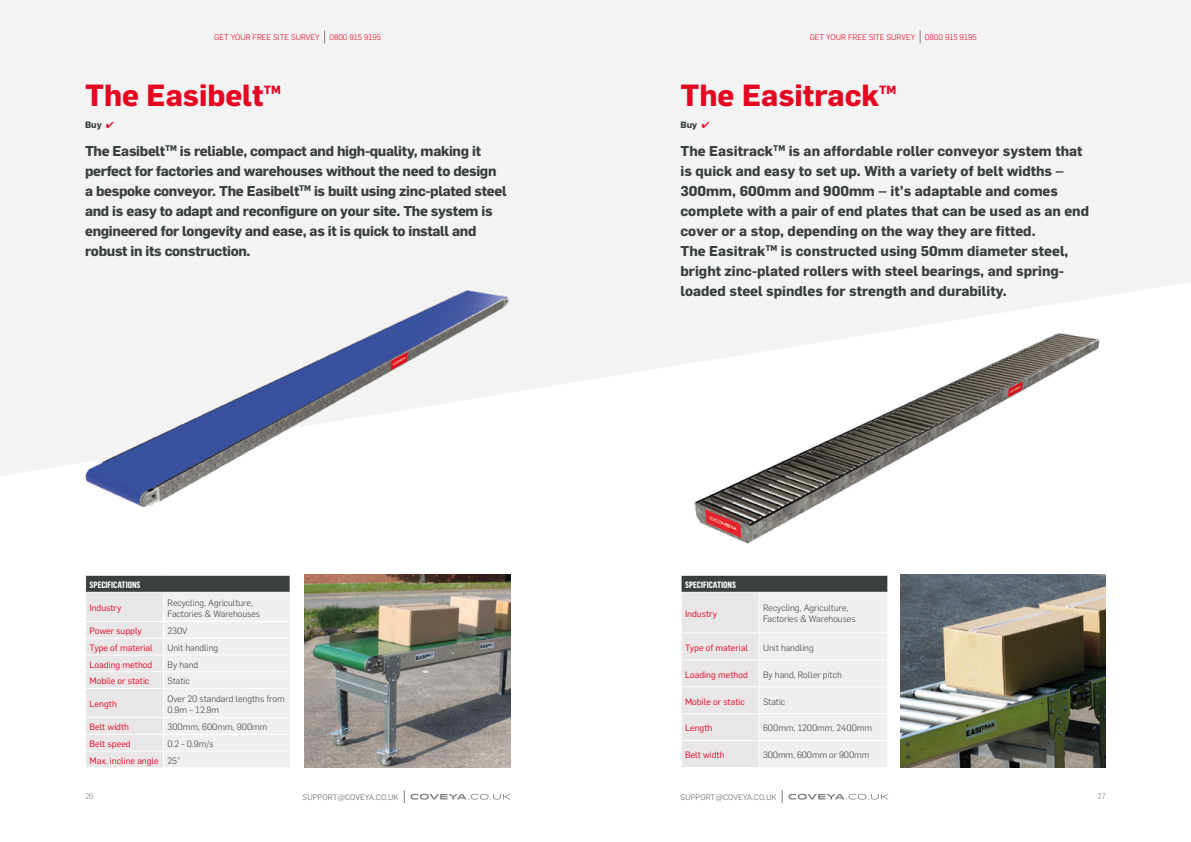
<style>
.page{position:relative;width:1191px;height:842px;background:#fff}
.page>*{position:absolute;margin:0;border:0;box-sizing:border-box;transform-origin:0 0}
.t1{font:700 30px "Flama";color:#e40521}
.t2{font:700 14px/20px "Flama";color:#39403f}
.t3{font:700 14px/20px "Flama";letter-spacing:-.02em;color:#39403f}
.t4{font:700 11.7px "Flama";color:#e40521}
.t5{font:300 9px/10.8px "Flama";color:#39403f}
.t6{font:9px/16.7px "Flama";color:#e40521}
.t7{font:700 9px "Flama Condensed";color:#fff}
.t8{font:700 9px "Flama";color:#39403f}
.t9{font:300 8px "Flama";color:#e40521}
.t10{font:8px "Flama";color:#7f7e7e}
.t11{font:300 8px "Flama";color:#7f7e7e}
.s1{color:#e40521}
.s2{font-weight:300;color:#39403f}
</style>
<div class="page">
<div style="left:0;top:0;width:587px;height:476px;background:#f4f3f4"></div>
<svg style="left:324px;top:30px;width:1px;height:14px"></svg>
<svg style="left:404px;top:790px;width:106px;height:13px"></svg>
<svg style="left:85px;top:576px;width:205px;height:191px;background:#dfdddf"></svg>
<img style="left:73px;top:278px;width:449px;height:230px">
<img style="left:305px;top:575px;width:205px;height:192px">
<div style="left:587px;top:0;width:604px;height:380px;background:#f4f3f4"></div>
<img style="left:689px;top:325px;width:417px;height:219px">
<svg style="left:920px;top:30px;width:1px;height:14px"></svg>
<svg style="left:782px;top:790px;width:106px;height:13px"></svg>
<svg style="left:681px;top:576px;width:207px;height:191px;background:#dfdedf"></svg>
<img style="left:900px;top:575px;width:206px;height:192px">
<p class="t9" style="left:214px;top:32px;width:169px">GET YOUR FREE SITE SURVEY 0800 915 9195</p>
<p class="t9" style="left:809px;top:32px;width:169px">GET YOUR FREE SITE SURVEY 0800 915 9195</p>
<h1 class="t1" style="left:85px;top:78px;width:180px">The Easibelt</h1>
<p class="t4" style="left:264px;top:82px;width:19px">TM</p>
<p class="t8" style="left:85px;top:119px;width:30px">Buy <span class="s1">✔</span></p>
<p class="t3" style="left:85px;top:140px;width:423px">The Easibelt<sup>TM</sup> is reliable, compact and high-quality, making it perfect for factories and warehouses without the need to design a bespoke conveyor. The Easibelt<sup>TM</sup> is built using zinc-plated steel and is easy to adapt and reconfigure on your site. The system is engineered for longevity and ease, as it is quick to install and robust in its construction.</p>
<h1 class="t1" style="left:680px;top:78px;width:200px">The Easitrack</h1>
<p class="t4" style="left:879px;top:82px;width:19px">TM</p>
<p class="t8" style="left:680px;top:119px;width:30px">Buy <span class="s1">✔</span></p>
<p class="t2" style="left:680px;top:140px;width:410px">The Easitrack<sup>TM</sup> is an affordable roller conveyor system that is quick and easy to set up. With a variety of belt widths – 300mm, 600mm and 900mm – it’s adaptable and comes complete with a pair of end plates that can be used as an end cover or a stop, depending on the way they are fitted.<br>The Easitrak<sup>TM</sup> is constructed using 50mm diameter steel, bright zinc-plated rollers with steel bearings, and spring&shy;loaded steel spindles for strength and durability.</p>
<p class="t7" style="left:90px;top:579px;width:53px">SPECIFICATIONS</p>
<p class="t6" style="left:90px;top:599px;width:34px">Industry</p>
<p class="t5" style="left:167px;top:597px;width:94px">Recycling, Agriculture,<br>Factories &amp; Warehouses</p>
<p class="t6" style="left:90px;top:622px;width:54px">Power supply</p>
<p class="t5" style="left:167px;top:625px;width:21px">230V</p>
<p class="t6" style="left:90px;top:639px;width:65px">Type of material</p>
<p class="t5" style="left:167px;top:642px;width:52px">Unit handling</p>
<p class="t6" style="left:90px;top:655px;width:64px">Loading method</p>
<p class="t5" style="left:167px;top:658px;width:32px">By hand</p>
<p class="t6" style="left:90px;top:672px;width:61px">Mobile or static</p>
<p class="t5" style="left:167px;top:675px;width:24px">Static</p>
<p class="t6" style="left:90px;top:695px;width:29px">Length</p>
<p class="t5" style="left:167px;top:693px;width:119px">Over 20 standard lengths from<br>0.9m – 12.9m</p>
<p class="t6" style="left:90px;top:718px;width:41px">Belt width</p>
<p class="t5" style="left:167px;top:721px;width:102px">300mm, 600mm, 900mm</p>
<p class="t6" style="left:90px;top:735px;width:43px">Belt speed</p>
<p class="t6" style="left:90px;top:735px;width:126px;text-indent:78px"><span class="s2">0.2 - 0.9m/s<br></span>Max. incline angle <span class="s2">25°</span></p>
<p class="t7" style="left:685px;top:579px;width:53px">SPECIFICATIONS</p>
<p class="t6" style="left:685px;top:605px;width:34px">Industry</p>
<p class="t5" style="left:763px;top:602px;width:94px">Recycling, Agriculture,<br>Factories &amp; Warehouses</p>
<p class="t6" style="left:685px;top:638px;width:65px">Type of material</p>
<p class="t5" style="left:763px;top:641px;width:52px">Unit handling</p>
<p class="t6" style="left:685px;top:665px;width:64px">Loading method</p>
<p class="t5" style="left:763px;top:668px;width:80px">By hand, Roller pitch</p>
<p class="t6" style="left:685px;top:692px;width:61px">Mobile or static</p>
<p class="t5" style="left:763px;top:695px;width:24px">Static</p>
<p class="t6" style="left:685px;top:719px;width:29px">Length</p>
<p class="t5" style="left:763px;top:722px;width:111px">600mm, 1200mm, 2400mm</p>
<p class="t6" style="left:685px;top:746px;width:41px">Belt width</p>
<p class="t5" style="left:763px;top:749px;width:108px">300mm, 600mm or 900mm</p>
<p class="t11" style="left:85px;top:791px;width:10px">26</p>
<p class="t10" style="left:303px;top:791px;width:97px">SUPPORT@COVEYA.CO.UK</p>
<p class="t10" style="left:680px;top:791px;width:97px">SUPPORT@COVEYA.CO.UK</p>
<p class="t11" style="left:1097px;top:791px;width:10px">27</p>
</div>
